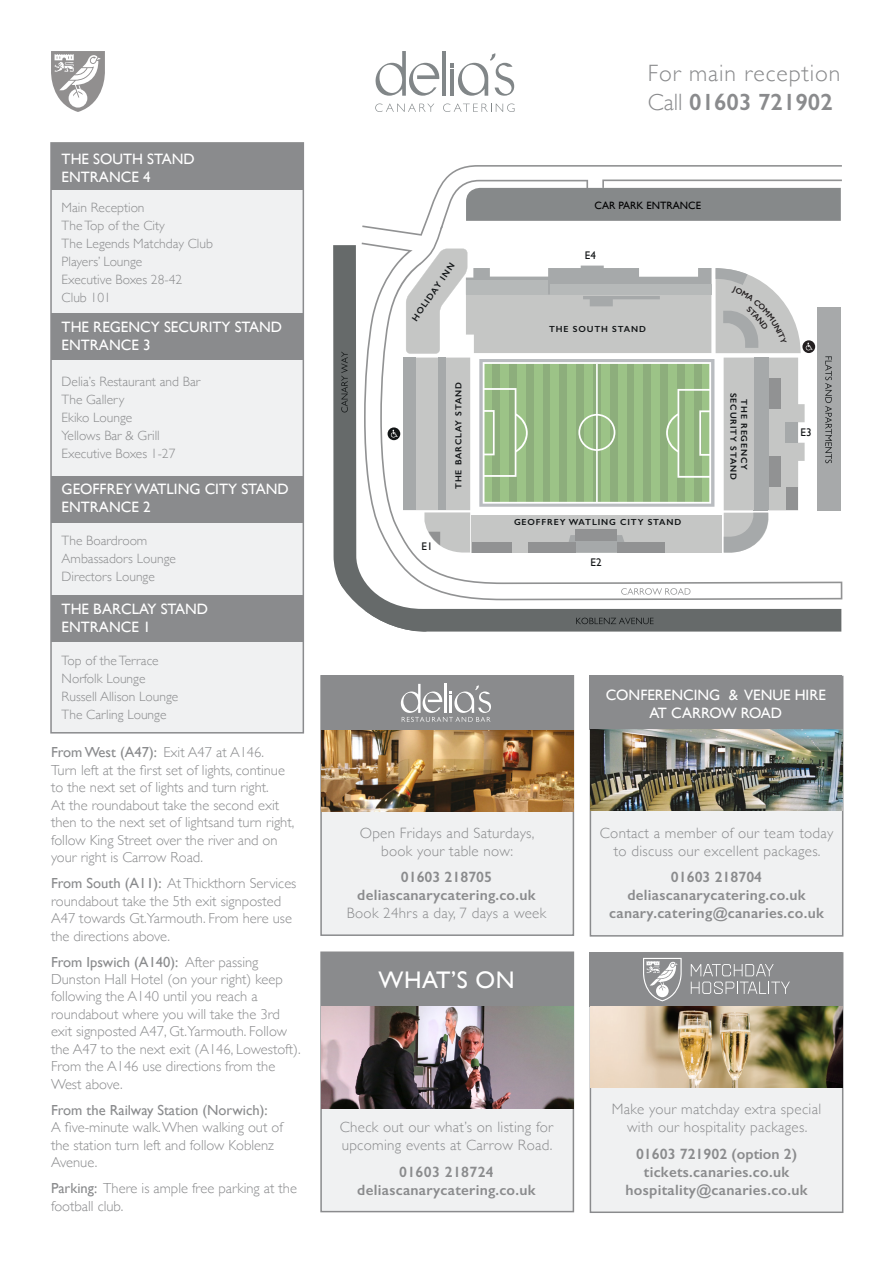
<style>
.page{position:relative;width:893px;height:1263px;background:#fff}
.page>*{position:absolute;margin:0;border:0;box-sizing:border-box;transform-origin:0 0}
.t1{font:24px "Gill Sans";letter-spacing:.02em;color:#fff}
.t2{font:300 23.55px/29.1px "Gill Sans";letter-spacing:.04em;color:#8a8b8d}
.t3{font:600 15px/18px "Gill Sans";letter-spacing:.02em;color:#8a8b8d;text-align:center}
.t4{font:300 15px/18px "Gill Sans";letter-spacing:.02em;color:#8a8b8d;text-align:center}
.t5{font:15px "Gill Sans";color:#fff}
.t6{font:15px "Gill Sans";letter-spacing:-.04em;color:#fff}
.t7{font:300 14.55px/17.4px "Gill Sans";color:#8a8b8d}
.t8{font:300 13.5px "Gill Sans";color:#8a8b8d}
.t9{font:11.1px "Gill Sans";color:#111416}
.t10{font:10.65px "Gill Sans";color:#000001}
.t11{font:600 8.85px/10.6px "Gill Sans";letter-spacing:.1em;color:#111416;text-align:center}
.s1{font-weight:400}
.s2{font-weight:600}
.s3{font-weight:300}
</style>
<div class="page">
<svg style="left:51px;top:51px;width:54px;height:61px"></svg>
<div style="left:50px;top:142px;width:254px;height:591px;background:#f0f1f2;border:2px solid #8a8b8d"></div>
<div style="left:320px;top:675px;width:254px;height:261px;background:#f0f1f2;border:2px solid #8a8b8d"></div>
<div style="left:320px;top:951px;width:254px;height:261px;background:#f0f1f2;border:2px solid #8a8b8d"></div>
<div style="left:590px;top:676px;width:253px;height:260px;background:#f0f1f2;border:2px solid #8a8b8d"></div>
<div style="left:590px;top:952px;width:253px;height:261px;background:#f0f1f2;border:2px solid #8a8b8d"></div>
<div style="left:51px;top:143px;width:252px;height:47px;background:#8a8b8d"></div>
<div style="left:51px;top:313px;width:252px;height:47px;background:#8a8b8d"></div>
<div style="left:51px;top:476px;width:252px;height:46px;background:#8a8b8d"></div>
<div style="left:51px;top:595px;width:252px;height:47px;background:#8a8b8d"></div>
<div style="left:590px;top:676px;width:252px;height:54px;background:#8a8b8d"></div>
<div style="left:590px;top:952px;width:252px;height:54px;background:#8a8b8d"></div>
<div style="left:321px;top:676px;width:252px;height:54px;background:#8a8b8d"></div>
<div style="left:321px;top:952px;width:252px;height:54px;background:#8a8b8d"></div>
<svg style="left:401px;top:684px;width:90px;height:38px"></svg>
<svg style="left:333px;top:245px;width:508px;height:387px"></svg>
<svg style="left:341px;top:351px;width:7px;height:61px"></svg>
<svg style="left:334px;top:609px;width:93px;height:23px"></svg>
<svg style="left:576px;top:618px;width:78px;height:6px"></svg>
<img style="left:321px;top:730px;width:252px;height:82px">
<img style="left:321px;top:1006px;width:252px;height:103px">
<img style="left:591px;top:730px;width:252px;height:81px">
<img style="left:591px;top:1006px;width:252px;height:82px">
<hr style="left:443px;top:51px;width:3px;height:45px;background:#818688">
<svg style="left:375px;top:51px;width:65px;height:45px"></svg>
<svg style="left:375px;top:104px;width:59px;height:8px"></svg>
<svg style="left:443px;top:104px;width:71px;height:8px"></svg>
<svg style="left:450px;top:53px;width:64px;height:43px"></svg>
<svg style="left:691px;top:964px;width:99px;height:30px"></svg>
<svg style="left:643px;top:958px;width:39px;height:43px"></svg>
<svg style="left:362px;top:165px;width:480px;height:387px"></svg>
<p class="t5" style="left:62px;top:150px;width:135px">THE SOUTH STAND</p>
<p class="t5" style="left:62px;top:168px;width:90px">ENTRANCE 4</p>
<p class="t8" style="left:62px;top:196px;width:84px">Main Reception</p>
<p class="t8" style="left:62px;top:214px;width:105px">The Top of the City</p>
<p class="t8" style="left:62px;top:232px;width:153px">The Legends Matchday Club</p>
<p class="t8" style="left:62px;top:250px;width:82px">Players’ Lounge</p>
<p class="t8" style="left:62px;top:268px;width:122px">Executive Boxes 28-42</p>
<p class="t8" style="left:62px;top:286px;width:51px">Club 101</p>
<p class="t5" style="left:62px;top:318px;width:222px">THE REGENCY SECURITY STAND</p>
<p class="t5" style="left:62px;top:336px;width:90px">ENTRANCE 3</p>
<p class="t8" style="left:62px;top:370px;width:140px">Delia’s Restaurant and Bar</p>
<p class="t8" style="left:62px;top:388px;width:64px">The Gallery</p>
<p class="t8" style="left:62px;top:406px;width:72px">Ekiko Lounge</p>
<p class="t8" style="left:62px;top:424px;width:100px">Yellows Bar &amp; Grill</p>
<p class="t8" style="left:62px;top:442px;width:115px">Executive Boxes 1-27</p>
<p class="t5" style="left:62px;top:480px;width:229px">GEOFFREY WATLING CITY STAND</p>
<p class="t5" style="left:62px;top:498px;width:90px">ENTRANCE 2</p>
<p class="t8" style="left:62px;top:529px;width:87px">The Boardroom</p>
<p class="t8" style="left:62px;top:547px;width:116px">Ambassadors Lounge</p>
<p class="t8" style="left:62px;top:565px;width:95px">Directors Lounge</p>
<p class="t5" style="left:62px;top:600px;width:148px">THE BARCLAY STAND</p>
<p class="t5" style="left:62px;top:618px;width:90px">ENTRANCE 1</p>
<p class="t8" style="left:62px;top:649px;width:99px">Top of the Terrace</p>
<p class="t8" style="left:62px;top:667px;width:85px">Norfolk Lounge</p>
<p class="t8" style="left:62px;top:685px;width:118px">Russell Allison Lounge</p>
<p class="t8" style="left:62px;top:703px;width:106px">The Carling Lounge</p>
<p class="t7" style="left:51px;top:743px;width:245px"><span class="s1">From West (A47):</span> Exit A47 at A146.<br>Turn left at the first set of lights, continue to the next set of lights and turn right.<br>At the roundabout take the second exit then to the next set of lightsand turn right, follow King Street over the river and on your right is Carrow Road.</p>
<p class="t7" style="left:51px;top:874px;width:247px"><span class="s1">From South (A11):</span> At Thickthorn Services roundabout take the 5th exit signposted A47 towards Gt.Yarmouth. From here use the directions above.</p>
<p class="t7" style="left:51px;top:952px;width:251px"><span class="s1">From Ipswich (A140):</span> After passing Dunston Hall Hotel (on your right) keep following the A140 until you reach a roundabout where you will take the 3rd exit signposted A47, Gt.Yarmouth. Follow the A47 to the next exit (A146, Lowestoft).<br>From the A146 use directions from the West above.</p>
<p class="t7" style="left:51px;top:1100px;width:233px"><span class="s1">From the Railway Station (Norwich):<br></span>A five-minute walk. When walking out of the station turn left and follow Koblenz<br>Avenue.</p>
<p class="t7" style="left:51px;top:1179px;width:247px"><span class="s1">Parking:</span> There is ample free parking at the football club.</p>
<p class="t2" style="left:648px;top:58px;width:194px">For main reception<br>Call <span class="s2">01603 721902</span></p>
<p class="t10" style="left:594px;top:199px;width:108px">CAR PARK ENTRANCE</p>
<p class="t11" style="left:409px;top:317px;width:70px;rotate:-55deg">HOLIDAY INN</p>
<p class="t9" style="left:585px;top:249px;width:13px">E4</p>
<p class="t11" style="left:549px;top:324px;width:98px">THE SOUTH STAND</p>
<p class="t11" style="left:453px;top:489px;width:109px;rotate:-90deg">THE BARCLAY STAND</p>
<p class="t11" style="left:749px;top:393px;width:88px;rotate:90deg">THE REGENCY<br>SECURITY STAND</p>
<p class="t9" style="left:422px;top:539px;width:13px">E1</p>
<p class="t11" style="left:514px;top:516px;width:169px">GEOFFREY WATLING CITY STAND</p>
<p class="t9" style="left:591px;top:555px;width:13px">E2</p>
<p class="t9" style="left:801px;top:426px;width:13px">E3</p>
<p class="t4" style="left:360px;top:823px;width:176px">Open Fridays and Saturdays, book your table now:</p>
<p class="t3" style="left:347px;top:868px;width:201px">01603 218705 deliascanarycatering.co.uk<br><span class="s3">Book 24hrs a day, 7 days a week</span></p>
<p class="t1" style="left:379px;top:966px;width:137px">WHAT’S ON</p>
<p class="t4" style="left:340px;top:1118px;width:215px;text-align:left">Check out our what’s on listing for upcoming events at Carrow Road.</p>
<p class="t3" style="left:357px;top:1162px;width:180px">01603 218724 deliascanarycatering.co.uk</p>
<p class="t5" style="left:606px;top:686px;width:222px">CONFERENCING &amp; VENUE HIRE</p>
<p class="t6" style="left:649px;top:704px;width:134px">AT CARROW ROAD</p>
<p class="t4" style="left:600px;top:823px;width:235px">Contact a member of our team today to discuss our excellent packages.</p>
<p class="t3" style="left:609px;top:868px;width:216px">01603 218704 deliascanarycatering.co.uk canary.catering@canaries.co.uk</p>
<p class="t4" style="left:612px;top:1099px;width:211px">Make your matchday extra special with our hospitality packages.</p>
<p class="t3" style="left:625px;top:1144px;width:184px">01603 721902 (option 2) tickets.canaries.co.uk hospitality@canaries.co.uk</p>
</div>
